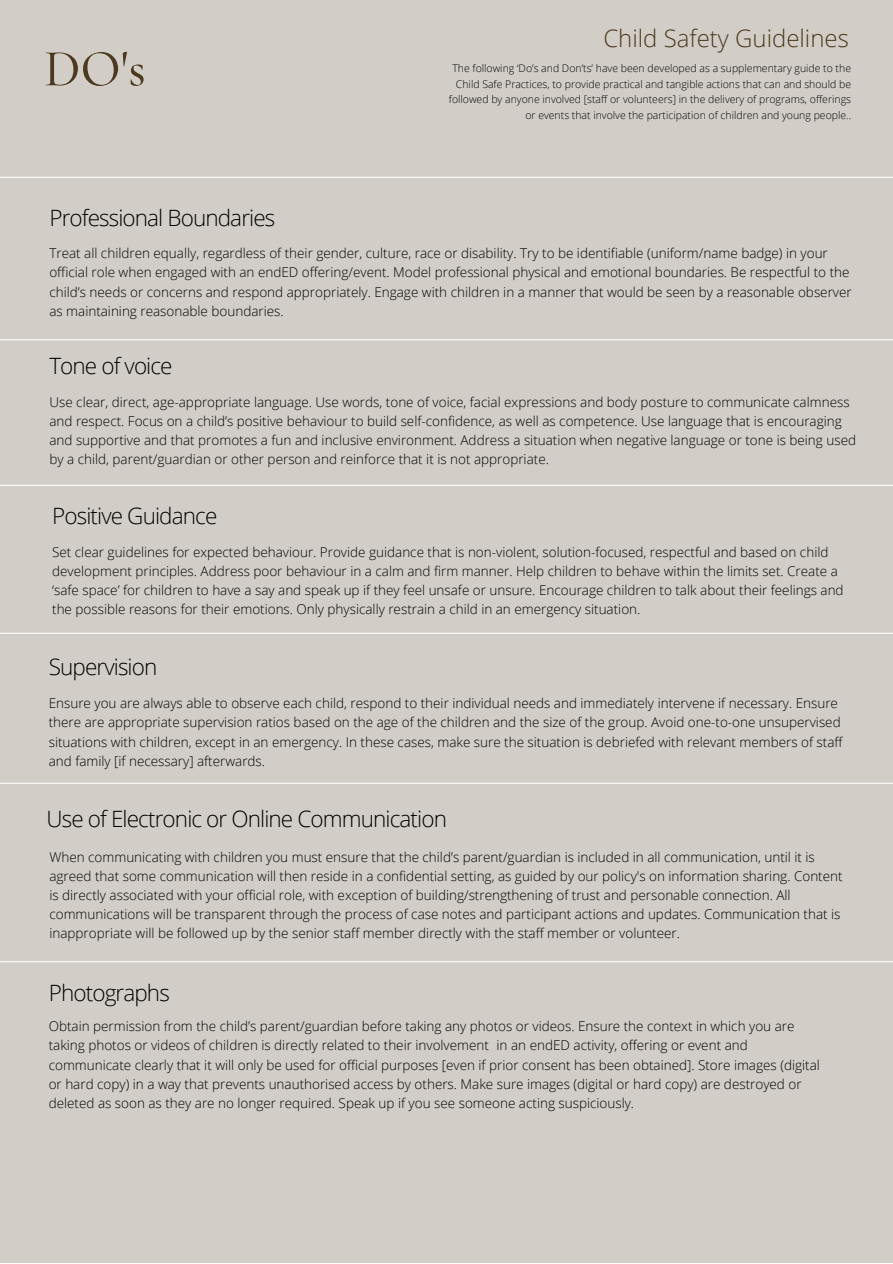
<style>
.page{position:relative;width:893px;height:1264px;background:#fff}
.page>*{position:absolute;margin:0;border:0;box-sizing:border-box;transform-origin:0 0}
.t1{font:500 52.5px "Cormorant Garamond";color:#4b3a1f}
.t2{font:300 24px "Open Sans";color:#4b3a1f}
.t3{font:300 22.5px "Open Sans";letter-spacing:-.04em;color:#000}
.t4{font:300 13.5px/19px "Open Sans";color:#000}
.t5{font:300 10.5px/15.8px "Open Sans";color:#000;text-align:right}
</style>
<div class="page">
<div style="left:0;top:0;width:892px;height:1262px;background:#d2cec7"></div>
<hr style="left:0;top:339px;width:892px;height:1px;background:#fff">
<hr style="left:0;top:485px;width:892px;height:1px;background:#fff">
<hr style="left:0;top:632px;width:892px;height:2px;background:#fff">
<hr style="left:0;top:782px;width:892px;height:1px;background:#fff">
<hr style="left:0;top:177px;width:892px;height:1px;background:#fff">
<hr style="left:0;top:961px;width:892px;height:1px;background:#fff">
<p class="t1" style="left:44px;top:37px;width:103px">DO's</p>
<p class="t3" style="left:49px;top:201px;width:227px">Professional Boundaries</p>
<p class="t2" style="left:603px;top:21px;width:247px">Child Safety Guidelines</p>
<p class="t5" style="left:449px;top:60px;width:404px">The following ‘Do’s and Don’ts’ have been developed as a supplementary guide to the Child Safe Practices, to provide practical and tangible actions that can and should be followed by anyone involved [staff or volunteers] in the delivery of programs, offerings or events that involve the participation of children and young people..</p>
<p class="t4" style="left:49px;top:243px;width:803px">Treat all children equally, regardless of their gender, culture, race or disability. Try to be identifiable (uniform/name badge) in your official role when engaged with an endED offering/event. Model professional physical and emotional boundaries. Be respectful to the child’s needs or concerns and respond appropriately. Engage with children in a manner that would be seen by a reasonable observer as maintaining reasonable boundaries.</p>
<p class="t3" style="left:49px;top:350px;width:125px">Tone of voice</p>
<p class="t4" style="left:49px;top:392px;width:808px">Use clear, direct, age-appropriate language. Use words, tone of voice, facial expressions and body posture to communicate calmness and respect. Focus on a child’s positive behaviour to build self-confidence, as well as competence. Use language that is encouraging and supportive and that promotes a fun and inclusive environment. Address a situation when negative language or tone is being used by a child, parent/guardian or other person and reinforce that it is not appropriate.</p>
<p class="t3" style="left:52px;top:500px;width:167px">Positive Guidance</p>
<p class="t4" style="left:52px;top:542px;width:793px">Set clear guidelines for expected behaviour. Provide guidance that is non-violent, solution-focused, respectful and based on child development principles. Address poor behaviour in a calm and firm manner. Help children to behave within the limits set. Create a ‘safe space’ for children to have a say and speak up if they feel unsafe or unsure. Encourage children to talk about their feelings and the possible reasons for their emotions. Only physically restrain a child in an emergency situation.</p>
<p class="t3" style="left:49px;top:651px;width:110px">Supervision</p>
<p class="t4" style="left:49px;top:693px;width:795px">Ensure you are always able to observe each child, respond to their individual needs and immediately intervene if necessary. Ensure there are appropriate supervision ratios based on the age of the children and the size of the group. Avoid one-to-one unsupervised situations with children, except in an emergency. In these cases, make sure the situation is debriefed with relevant members of staff and family [if necessary] afterwards.</p>
<p class="t3" style="left:47px;top:802px;width:402px">Use of Electronic or Online Communication</p>
<p class="t4" style="left:49px;top:847px;width:794px">When communicating with children you must ensure that the child’s parent/guardian is included in all communication, until it is agreed that some communication will then reside in a confidential setting, as guided by our policy's on information sharing. Content is directly associated with your official role, with exception of building/strengthening of trust and personable connection. All communications will be transparent through the process of case notes and participant actions and updates. Communication that is inappropriate will be followed up by the senior staff member directly with the staff member or volunteer.</p>
<p class="t3" style="left:49px;top:976px;width:123px">Photographs</p>
<p class="t4" style="left:49px;top:1016px;width:772px">Obtain permission from the child’s parent/guardian before taking any photos or videos. Ensure the context in which you are taking photos or videos of children is directly related to their involvement in an endED activity, offering or event and communicate clearly that it will only be used for official purposes [even if prior consent has been obtained]. Store images (digital or hard copy) in a way that prevents unauthorised access by others. Make sure images (digital or hard copy) are destroyed or deleted as soon as they are no longer required. Speak up if you see someone acting suspiciously.</p>
</div>
